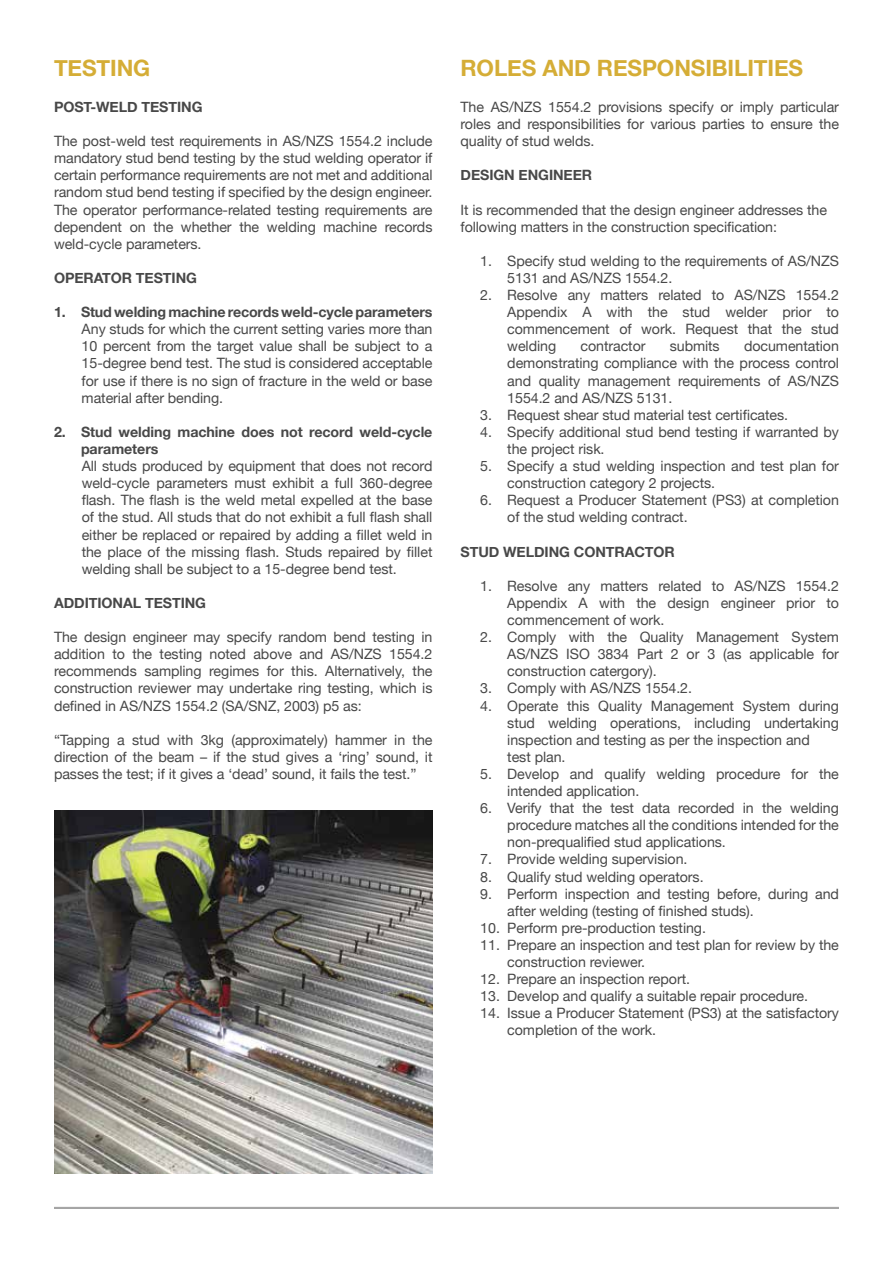
<style>
.page{position:relative;width:893px;height:1263px;background:#fff}
.page>*{position:absolute;margin:0;border:0;box-sizing:border-box;transform-origin:0 0}
.t1{font:700 22.5px "Helvetica Neue";letter-spacing:-.005em;color:#d5ad36}
.t2{font:14.25px/17.1px "Helvetica Neue";letter-spacing:-.005em;color:#484848;text-align:justify}
.t3{font:700 14.25px/17.1px "Helvetica Neue";letter-spacing:-.005em;color:#484848}
</style>
<div class="page">
<hr style="left:54px;top:1207px;width:785px;height:1px;background:#484848">
<hr style="left:54px;top:1208px;width:785px;height:1px;background:#484848">
<img style="left:54px;top:810px;width:378px;height:364px">
<h1 class="t1" style="left:54px;top:50px;width:98px">TESTING</h1>
<p class="t3" style="left:54px;top:99px;width:150px">POST-WELD TESTING</p>
<p class="t2" style="left:54px;top:133px;width:380px">The post-weld test requirements in AS/NZS 1554.2 include mandatory stud bend testing by the stud welding operator if certain performance requirements are not met and additional random stud bend testing if specified by the design engineer.<br>The operator performance-related testing requirements are dependent on the whether the welding machine records weld-cycle parameters.</p>
<p class="t3" style="left:54px;top:270px;width:145px">OPERATOR TESTING</p>
<p class="t3" style="left:54px;top:304px;width:380px">1. Stud welding machine records weld-cycle parameters</p>
<p class="t2" style="left:82px;top:321px;width:352px">Any studs for which the current setting varies more than 10 percent from the target value shall be subject to a 15-degree bend test. The stud is considered acceptable for use if there is no sign of fracture in the weld or base material after bending.</p>
<p class="t3" style="left:81px;top:424px;width:353px;text-indent:-27px">2. Stud welding machine does not record weld-cycle parameters</p>
<p class="t2" style="left:82px;top:458px;width:352px">All studs produced by equipment that does not record weld-cycle parameters must exhibit a full 360-degree flash. The flash is the weld metal expelled at the base of the stud. All studs that do not exhibit a full flash shall either be replaced or repaired by adding a fillet weld in the place of the missing flash. Studs repaired by fillet welding shall be subject to a 15-degree bend test.</p>
<p class="t3" style="left:54px;top:595px;width:154px">ADDITIONAL TESTING</p>
<p class="t2" style="left:54px;top:629px;width:380px">The design engineer may specify random bend testing in addition to the testing noted above and AS/NZS 1554.2 recommends sampling regimes for this. Alternatively, the construction reviewer may undertake ring testing, which is defined in AS/NZS 1554.2 (SA/SNZ, 2003) p5 as:</p>
<p class="t2" style="left:54px;top:732px;width:380px">“Tapping a stud with 3kg (approximately) hammer in the direction of the beam – if the stud gives a ‘ring’ sound, it passes the test; if it gives a ‘dead’ sound, it fails the test.”</p>
<h1 class="t1" style="left:460px;top:50px;width:344px">ROLES AND RESPONSIBILITIES</h1>
<p class="t2" style="left:460px;top:99px;width:380px">The AS/NZS 1554.2 provisions specify or imply particular roles and responsibilities for various parties to ensure the quality of stud welds.</p>
<p class="t3" style="left:460px;top:167px;width:133px">DESIGN ENGINEER</p>
<p class="t2" style="left:460px;top:202px;width:368px">It is recommended that the design engineer addresses the following matters in the construction specification:</p>
<p class="t2" style="left:507px;top:253px;width:333px;text-indent:-27px">1. Specify stud welding to the requirements of AS/NZS<br>5131 and AS/NZS 1554.2.</p>
<p class="t2" style="left:507px;top:287px;width:333px;text-indent:-27px">2. Resolve any matters related to AS/NZS 1554.2<br>Appendix A with the stud welder prior to commencement of work. Request that the stud welding</p>
<p class="t2" style="left:507px;top:339px;width:333px;text-indent:237px">documentation demonstrating compliance with the process control and quality management requirements of AS/NZS 1554.2 and AS/NZS 5131.</p>
<p class="t2" style="left:480px;top:407px;width:309px">3. Request shear stud material test certificates.</p>
<p class="t2" style="left:507px;top:424px;width:333px;text-indent:-27px">4. Specify additional stud bend testing if warranted by the project risk.</p>
<p class="t2" style="left:507px;top:458px;width:333px;text-indent:-27px">5. Specify a stud welding inspection and test plan for construction category 2 projects.</p>
<p class="t2" style="left:507px;top:492px;width:333px;text-indent:-27px">6. Request a Producer Statement (PS3) at completion of the stud welding contract.</p>
<p class="t3" style="left:460px;top:543px;width:216px">STUD WELDING CONTRACTOR</p>
<p class="t2" style="left:507px;top:578px;width:333px;text-indent:-27px">1. Resolve any matters related to AS/NZS 1554.2<br>Appendix A with the design engineer prior to commencement of work.</p>
<p class="t2" style="left:507px;top:629px;width:333px;text-indent:-27px">2. Comply with the Quality Management System AS/NZS ISO 3834 Part 2 or 3 (as applicable for construction catergory).</p>
<p class="t2" style="left:480px;top:681px;width:213px">3. Comply with AS/NZS 1554.2.</p>
<p class="t2" style="left:507px;top:698px;width:333px;text-align:left;text-indent:-27px">4. Operate this Quality Management System during stud welding operations, including undertaking inspection and testing as per the inspection and<br>test plan.</p>
<p class="t2" style="left:507px;top:766px;width:333px;text-indent:-27px">5. Develop and qualify welding procedure for the intended application.</p>
<p class="t2" style="left:507px;top:800px;width:333px;text-indent:-27px">6. Verify that the test data recorded in the welding procedure matches all the conditions intended for the non-prequalified stud applications.</p>
<p class="t2" style="left:480px;top:852px;width:209px">7. Provide welding supervision.</p>
<p class="t2" style="left:480px;top:869px;width:225px">8. Qualify stud welding operators.</p>
<p class="t2" style="left:507px;top:886px;width:333px;text-indent:-27px">9. Perform inspection and testing before, during and after welding (testing of finished studs).</p>
<p class="t2" style="left:480px;top:920px;width:227px">10. Perform pre-production testing.</p>
<p class="t2" style="left:507px;top:937px;width:333px;text-indent:-27px">11. Prepare an inspection and test plan for review by the construction reviewer.</p>
<p class="t2" style="left:480px;top:971px;width:211px">12. Prepare an inspection report.</p>
<p class="t2" style="left:480px;top:988px;width:329px">13. Develop and qualify a suitable repair procedure.</p>
<p class="t2" style="left:507px;top:1005px;width:333px;text-indent:-27px">14. Issue a Producer Statement (PS3) at the satisfactory completion of the work.</p>
<p class="t2" style="left:580px;top:339px;width:67px">contractor</p>
<p class="t2" style="left:670px;top:339px;width:52px">submits</p>
</div>
